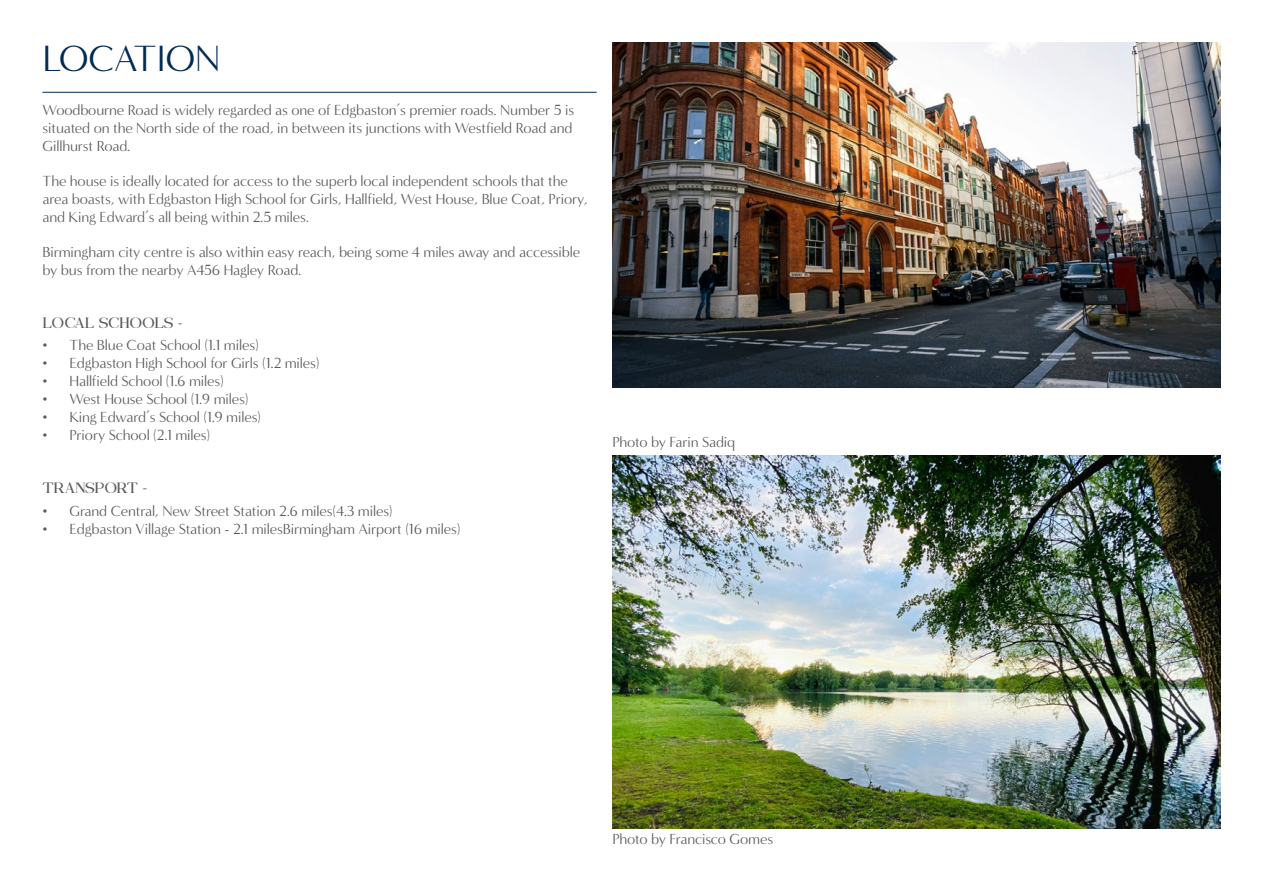
<style>
.page{position:relative;width:1263px;height:893px;background:#fff}
.page>*{position:absolute;margin:0;border:0;box-sizing:border-box;transform-origin:0 0}
.t1{font:37.5px "Minerva Modern";color:#002b54}
.t2{font:15px/18px "Minerva Modern";letter-spacing:-.01em;color:#58595b}
.t3{font:500 15px "MILONER";letter-spacing:-.02em;color:#58595b}
</style>
<div class="page">
<hr style="left:43px;top:92px;width:554px;height:1px;background:#002b54">
<img style="left:612px;top:43px;width:608px;height:344px">
<img style="left:612px;top:455px;width:608px;height:373px">
<h1 class="t1" style="left:43px;top:37px;width:179px">LOCATION</h1>
<p class="t2" style="left:43px;top:101px;width:533px;text-align:justify">Woodbourne Road is widely regarded as one of Edgbaston’s premier roads. Number 5 is situated on the North side of the road, in between its junctions with Westfield Road and Gillhurst Road.</p>
<p class="t2" style="left:43px;top:172px;width:547px">The house is ideally located for access to the superb local independent schools that the area boasts, with Edgbaston High School for Girls, Hallfield, West House, Blue Coat, Priory, and King Edward’s all being within 2.5 miles.</p>
<p class="t2" style="left:43px;top:243px;width:539px">Birmingham city centre is also within easy reach, being some 4 miles away and accessible by bus from the nearby A456 Hagley Road.</p>
<p class="t3" style="left:43px;top:313px;width:141px">LOCAL SCHOOLS -</p>
<p class="t2" style="left:43px;top:337px;width:218px">• The Blue Coat School (1.1 miles)</p>
<p class="t2" style="left:43px;top:355px;width:279px">• Edgbaston High School for Girls (1.2 miles)</p>
<p class="t2" style="left:43px;top:373px;width:183px">• Hallfield School (1.6 miles)</p>
<p class="t2" style="left:43px;top:391px;width:207px">• West House School (1.9 miles)</p>
<p class="t2" style="left:43px;top:409px;width:220px">• King Edward’s School (1.9 miles)</p>
<p class="t2" style="left:43px;top:427px;width:169px">• Priory School (2.1 miles)</p>
<p class="t3" style="left:43px;top:478px;width:106px">TRANSPORT -</p>
<p class="t2" style="left:43px;top:502px;width:352px">• Grand Central, New Street Station 2.6 miles(4.3 miles)</p>
<p class="t2" style="left:43px;top:520px;width:419px">• Edgbaston Village Station - 2.1 milesBirmingham Airport (16 miles)</p>
<p class="t2" style="left:612px;top:433px;width:125px">Photo by Farin Sadiq</p>
<p class="t2" style="left:612px;top:830px;width:162px">Photo by Francisco Gomes</p>
</div>
